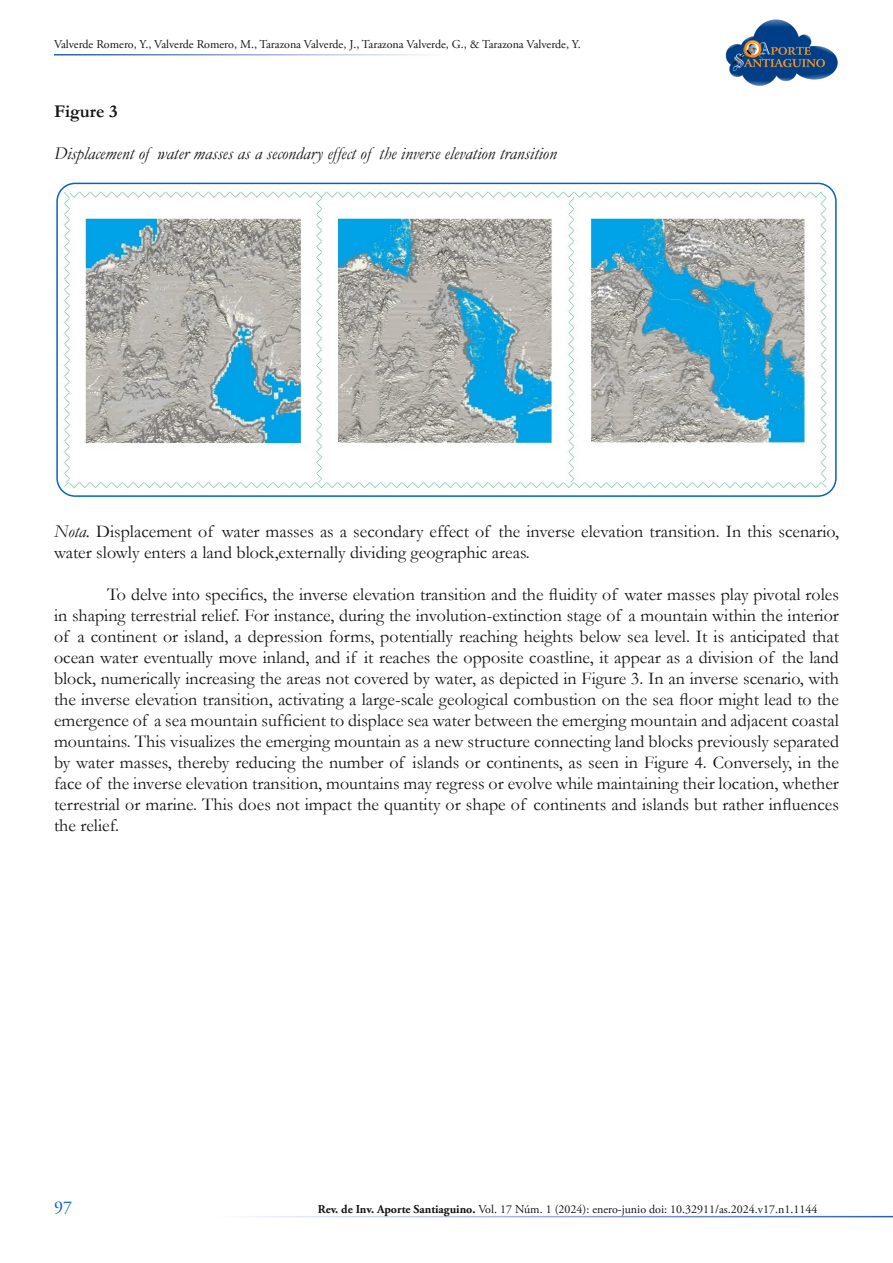
<style>
.page{position:relative;width:893px;height:1263px;background:#fff}
.page>*{position:absolute;margin:0;border:0;box-sizing:border-box;transform-origin:0 0}
.t1{font:18px/21px "Garamond";color:#141414}
.t2{font:italic 18px "Garamond";color:#141414}
.t3{font:700 18px "Garamond";color:#141414}
.t4{font:18px "Adobe Garamond Pro";color:#0563c1}
.t5{font:12px "Adobe Garamond Pro";color:#141414}
.s1{font-style:italic}
.s2{font-weight:700}
</style>
<div class="page">
<img style="left:725px;top:19px;width:113px;height:67px">
<img style="left:59px;top:183px;width:775px;height:311px">
<div style="left:56px;top:183px;width:781px;height:314px;border:2px solid #0563c1;border-radius:18px"></div>
<p class="t5" style="left:54px;top:37px;width:528px">Valverde Romero, Y., Valverde Romero, M., Tarazona Valverde, J., Tarazona Valverde, G., &amp; Tarazona Valverde, Y.</p>
<p class="t3" style="left:54px;top:99px;width:65px">Figure 3</p>
<p class="t2" style="left:54px;top:141px;width:504px">Displacement of water masses as a secondary effect of the inverse elevation transition</p>
<p class="t1" style="left:54px;top:520px;width:786px"><span class="s1">Nota.</span> Displacement of water masses as a secondary effect of the inverse elevation transition. In this scenario, water slowly enters a land block,externally dividing geographic areas.</p>
<p class="t1" style="left:54px;top:583px;width:786px;text-align:justify;text-indent:53px">To delve into specifics, the inverse elevation transition and the fluidity of water masses play pivotal roles in shaping terrestrial relief. For instance, during the involution-extinction stage of a mountain within the interior of a continent or island, a depression forms, potentially reaching heights below sea level. It is anticipated that ocean water eventually move inland, and if it reaches the opposite coastline, it appear as a division of the land block, numerically increasing the areas not covered by water, as depicted in Figure 3. In an inverse scenario, with the inverse elevation transition, activating a large-scale geological combustion on the sea floor might lead to the emergence of a sea mountain sufficient to displace sea water between the emerging mountain and adjacent coastal mountains. This visualizes the emerging mountain as a new structure connecting land blocks previously separated by water masses, thereby reducing the number of islands or continents, as seen in Figure 4. Conversely, in the face of the inverse elevation transition, mountains may regress or evolve while maintaining their location, whether terrestrial or marine. This does not impact the quantity or shape of continents and islands but rather influences the relief.</p>
<p class="t4" style="left:54px;top:1196px;width:19px">97</p>
<p class="t5" style="left:318px;top:1201px;width:501px"><span class="s2">Rev. de Inv. Aporte Santiaguino.</span> Vol. 17 Núm. 1 (2024): enero-junio doi: 10.32911/as.2024.v17.n1.1144</p>
</div>
